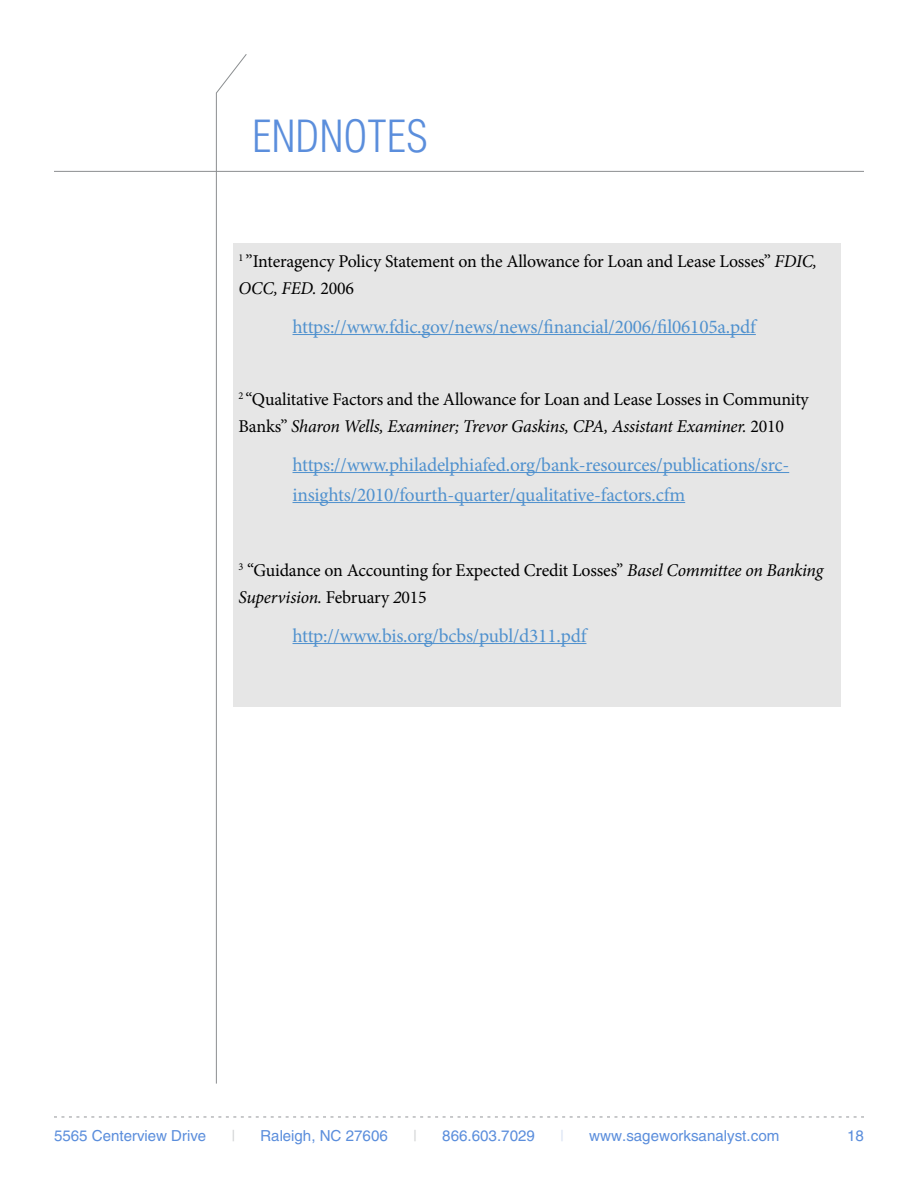
<style>
.page{position:relative;width:918px;height:1188px;background:#fff}
.page>*{position:absolute;margin:0;border:0;box-sizing:border-box;transform-origin:0 0}
.t1{font:300 45px "Helios Cond";color:#5b8edc}
.t2{font:19.5px/30px "Minion Pro";letter-spacing:-.01em;color:#5091ce}
.t3{font:18px/27px "Minion Pro";letter-spacing:-.01em;color:#000}
.t4{font:15px "Helios";color:#5b8edc}
.t5{font:15px "Helios";color:#d1d3d4}
.t6{font:15px "Helios";color:#d7e1f3}
.s1{font-style:italic}
</style>
<div class="page">
<svg style="left:54px;top:1117px;width:810px;height:1px"></svg>
<svg style="left:216px;top:54px;width:31px;height:1030px"></svg>
<hr style="left:54px;top:171px;width:810px;height:1px;background:#8b8e90">
<div style="left:233px;top:243px;width:607px;height:463px;background:#e6e6e6"></div>
<hr style="left:292px;top:334px;width:464px;height:1px;background:#5091ce">
<hr style="left:292px;top:472px;width:497px;height:1px;background:#5091ce">
<hr style="left:292px;top:502px;width:393px;height:1px;background:#5091ce">
<hr style="left:292px;top:643px;width:294px;height:1px;background:#5091ce">
<h1 class="t1" style="left:252px;top:111px;width:177px">ENDNOTES</h1>
<p class="t3" style="left:238px;top:247px;width:580px"><sup>1</sup> ”Interagency Policy Statement on the Allowance for Loan and Lease Losses” <span class="s1">FDIC,<br>OCC, FED.</span> 2006</p>
<p class="t2" style="left:292px;top:311px;width:465px">https://www.fdic.gov/news/news/financial/2006/fil06105a.pdf</p>
<p class="t3" style="left:238px;top:385px;width:572px"><sup>2</sup> “Qualitative Factors and the Allowance for Loan and Lease Losses in Community<br>Banks” <span class="s1">Sharon Wells, Examiner; Trevor Gaskins, CPA, Assistant Examiner.</span> 2010</p>
<p class="t2" style="left:292px;top:449px;width:496px">https://www.philadelphiafed.org/bank-resources/publications/src&shy;insights/2010/fourth-quarter/qualitative-factors.cfm</p>
<p class="t3" style="left:238px;top:556px;width:586px"><sup>3</sup> “Guidance on Accounting for Expected Credit Losses” <span class="s1">Basel Committee on Banking<br>Supervision.</span> February <span class="s1">2</span>015</p>
<p class="t2" style="left:292px;top:620px;width:295px">http://www.bis.org/bcbs/publ/d311.pdf</p>
<p class="t4" style="left:54px;top:1127px;width:154px">5565 Centerview Drive</p>
<p class="t5" style="left:231px;top:1127px;width:5px">|</p>
<p class="t4" style="left:261px;top:1127px;width:129px">Raleigh, NC 27606</p>
<p class="t5" style="left:413px;top:1127px;width:5px">|</p>
<p class="t4" style="left:442px;top:1127px;width:94px">866.603.7029</p>
<p class="t6" style="left:560px;top:1127px;width:5px">|</p>
<p class="t4" style="left:589px;top:1127px;width:192px">www.sageworksanalyst.com</p>
<p class="t4" style="left:847px;top:1127px;width:18px">18</p>
</div>
